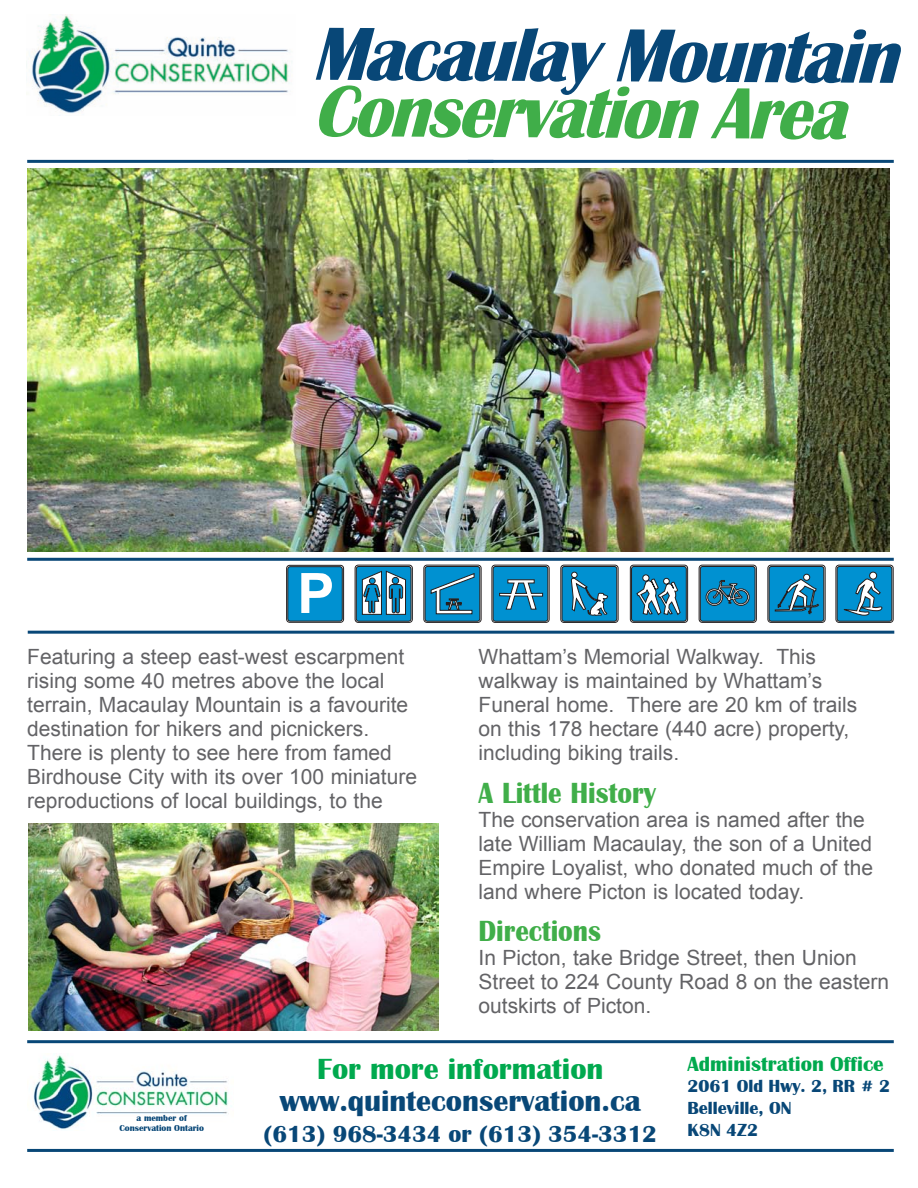
<style>
.page{position:relative;width:918px;height:1188px;background:#fff}
.page>*{position:absolute;margin:0;border:0;box-sizing:border-box;transform-origin:0 0}
.t1{font:italic 700 78px "Britannic";color:#084777;scale:.93 1}
.t2{font:italic 700 75px "Britannic";color:#40ae49;scale:.93 1}
.t3{font:700 55.8px "Arial";color:#fff}
.t4{font:700 30px "Britannic";color:#084777}
.t5{font:700 30px "Britannic";color:#40ae49;scale:.9 1}
.t6{font:700 30px "Britannic";color:#00a94e}
.t7{font:700 24px "Britannic";color:#084777}
.t8{font:21px/24px "Arial";color:#636366}
.t9{font:700 21px "Britannic";color:#00a94e}
.t10{font:700 18px "Britannic";color:#084777}
.t11{font:700 9px/10.8px "Britannic";color:#084777;text-align:center}
</style>
<div class="page">
<img style="left:27px;top:169px;width:862px;height:382px">
<hr style="left:27px;top:160px;width:867px;height:3px;background:#084777">
<hr style="left:27px;top:558px;width:867px;height:3px;background:#084777">
<hr style="left:27px;top:1040px;width:867px;height:3px;background:#084777">
<hr style="left:27px;top:1149px;width:867px;height:3px;background:#084777">
<img style="left:31px;top:14px;width:261px;height:99px">
<img style="left:33px;top:1055px;width:199px;height:75px">
<hr style="left:28px;top:631px;width:866px;height:3px;background:#084777">
<div style="left:492px;top:565px;width:57px;height:57px;border:1px solid #231f20;border-radius:3px"></div>
<div style="left:493px;top:566px;width:55px;height:55px;background:#0091d1;border-radius:2px"></div>
<div style="left:493px;top:566px;width:55px;height:55px;border:1px solid #231f20;border-radius:2px"></div>
<svg style="left:499px;top:580px;width:44px;height:29px"></svg>
<div style="left:287px;top:565px;width:57px;height:57px;border:1px solid #231f20;border-radius:3px"></div>
<div style="left:288px;top:567px;width:54px;height:54px;background:#0091d1;border-radius:2px"></div>
<div style="left:288px;top:567px;width:54px;height:54px;border:1px solid #231f20;border-radius:2px"></div>
<div style="left:355px;top:565px;width:57px;height:57px;border:1px solid #231f20;border-radius:3px"></div>
<div style="left:356px;top:566px;width:55px;height:55px;background:#0091d1;border-radius:2px"></div>
<div style="left:356px;top:566px;width:55px;height:55px;border:1px solid #231f20;border-radius:2px"></div>
<svg style="left:362px;top:571px;width:44px;height:43px"></svg>
<div style="left:424px;top:565px;width:57px;height:57px;border:1px solid #231f20;border-radius:3px"></div>
<div style="left:425px;top:566px;width:55px;height:55px;background:#0091d1;border-radius:2px"></div>
<div style="left:425px;top:566px;width:55px;height:55px;border:1px solid #231f20;border-radius:2px"></div>
<svg style="left:431px;top:573px;width:43px;height:41px"></svg>
<div style="left:836px;top:565px;width:57px;height:57px;border:1px solid #231f20;border-radius:3px"></div>
<div style="left:837px;top:566px;width:55px;height:55px;background:#0091d1;border-radius:2px"></div>
<div style="left:837px;top:566px;width:55px;height:55px;border:1px solid #231f20;border-radius:2px"></div>
<svg style="left:844px;top:572px;width:38px;height:43px"></svg>
<div style="left:630px;top:565px;width:58px;height:57px;border:1px solid #231f20;border-radius:3px"></div>
<div style="left:632px;top:566px;width:54px;height:55px;background:#0091d1;border-radius:2px"></div>
<div style="left:631px;top:566px;width:55px;height:55px;border:1px solid #231f20;border-radius:2px"></div>
<svg style="left:637px;top:575px;width:43px;height:40px"></svg>
<div style="left:699px;top:565px;width:57px;height:57px;border:1px solid #231f20;border-radius:3px"></div>
<div style="left:700px;top:566px;width:55px;height:55px;background:#0091d1;border-radius:2px"></div>
<div style="left:700px;top:566px;width:55px;height:55px;border:1px solid #231f20;border-radius:2px"></div>
<svg style="left:706px;top:580px;width:43px;height:26px"></svg>
<div style="left:768px;top:565px;width:57px;height:57px;border:1px solid #231f20;border-radius:3px"></div>
<div style="left:769px;top:566px;width:55px;height:55px;background:#0091d1;border-radius:2px"></div>
<div style="left:769px;top:566px;width:55px;height:55px;border:1px solid #231f20;border-radius:2px"></div>
<svg style="left:775px;top:574px;width:44px;height:40px"></svg>
<div style="left:561px;top:565px;width:57px;height:58px;border:1px solid #231f20;border-radius:3px"></div>
<div style="left:562px;top:566px;width:55px;height:55px;background:#0091d1;border-radius:2px"></div>
<div style="left:562px;top:566px;width:55px;height:55px;border:1px solid #231f20;border-radius:2px"></div>
<svg style="left:571px;top:572px;width:37px;height:44px"></svg>
<img style="left:28px;top:824px;width:410px;height:206px">
<p class="t1" style="left:312px;top:11px;width:655px">Macaulay Mountain</p>
<p class="t2" style="left:312px;top:70px;width:598px">ConservationArea</p>
<p class="t3" style="left:297px;top:557px;width:39px">P</p>
<p class="t8" style="left:27px;top:645px;width:391px">Featuring a steep east-west escarpment rising some 40 metres above the local terrain, Macaulay Mountain is a favourite destination for hikers and picnickers.<br>There is plenty to see here from famed Birdhouse City with its over 100 miniature reproductions of local buildings, to the</p>
<p class="t8" style="left:479px;top:645px;width:380px">Whattam’s Memorial Walkway. This walkway is maintained by Whattam’s Funeral home. There are 20 km of trails on this 178 hectare (440 acre) property, including biking trails.</p>
<p class="t5" style="left:479px;top:776px;width:199px">A Little History</p>
<p class="t8" style="left:479px;top:808px;width:396px">The conservation area is named after the late William Macaulay, the son of a United Empire Loyalist, who donated much of the land where Picton is located today.</p>
<p class="t5" style="left:479px;top:914px;width:138px">Directions</p>
<p class="t8" style="left:479px;top:946px;width:412px">In Picton, take Bridge Street, then Union<br>Street to 224 County Road 8 on the eastern outskirts of Picton.</p>
<p class="t11" style="left:119px;top:1112px;width:86px">a member of<br>Conservation Ontario</p>
<p class="t6" style="left:317px;top:1053px;width:288px">For more information</p>
<p class="t4" style="left:280px;top:1084px;width:362px">www.quinteconservation.ca</p>
<p class="t7" style="left:264px;top:1121px;width:395px">(613) 968-3434 or (613) 354-3312</p>
<p class="t9" style="left:688px;top:1052px;width:198px">Administration Office</p>
<p class="t10" style="left:688px;top:1076px;width:204px">2061 Old Hwy. 2, RR # 2</p>
<p class="t10" style="left:688px;top:1098px;width:105px">Belleville, ON</p>
<p class="t10" style="left:688px;top:1119px;width:72px">K8N 4Z2</p>
</div>
